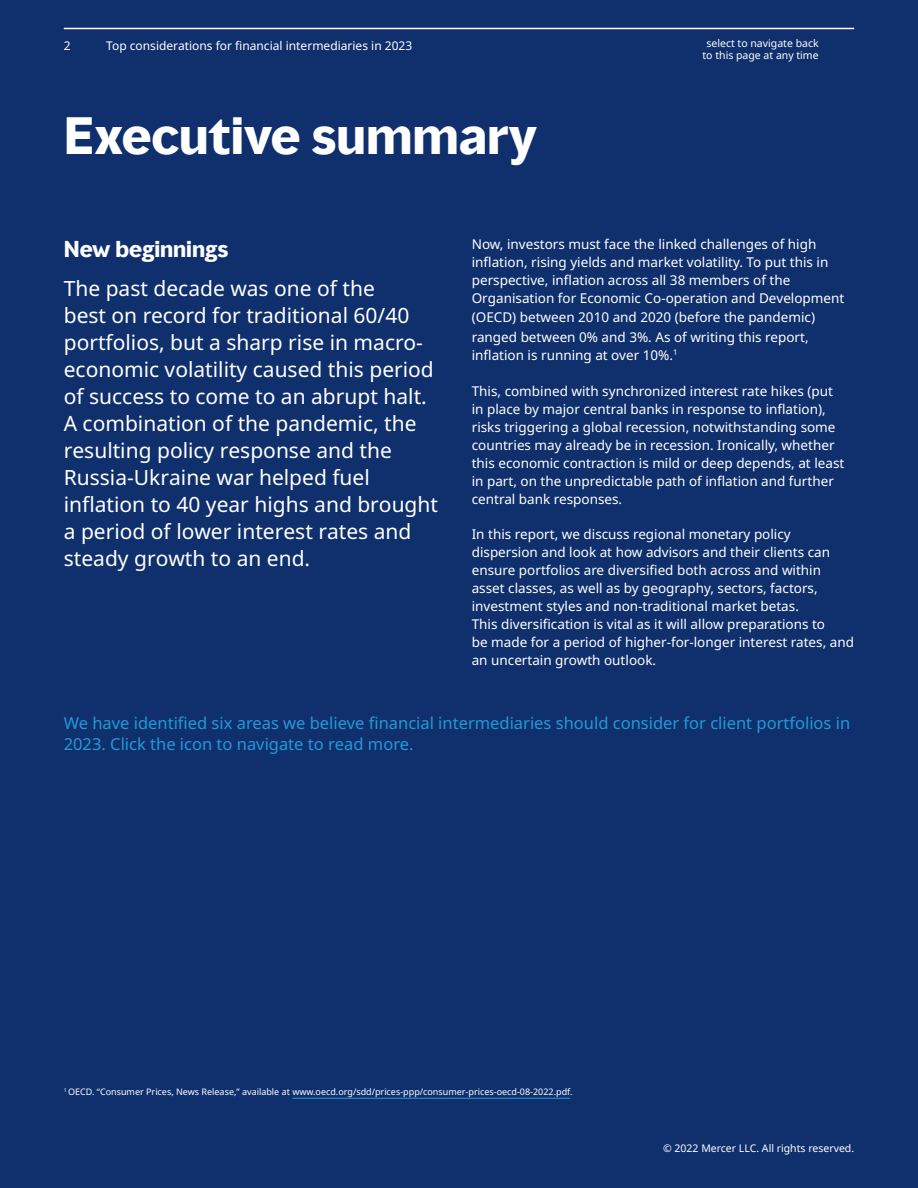
<style>
.page{position:relative;width:918px;height:1188px;background:#0f306d}
.page>*{position:absolute;margin:0;border:0;box-sizing:border-box;transform-origin:0 0}
.t1{font:700 48px "MMC Display";color:#fff}
.t2{font:21px/27px "Noto Sans";color:#fff}
.t3{font:700 21px "MMC Display";color:#fff}
.t4{font:16.5px/21px "Noto Sans";color:#239ad7}
.t5{font:13.5px/18px "Noto Sans";color:#fff}
.t6{font:12px "Noto Sans";color:#fff}
.t7{font:10.5px/12px "Noto Sans";color:#fff;text-align:center}
.t8{font:9px "Noto Sans";color:#fff}
</style>
<div class="page">
<hr style="left:64px;top:28px;width:790px;height:1px;background:#fff">
<hr style="left:292px;top:1098px;width:278px;height:1px;background:#239ad7">
<p class="t6" style="left:64px;top:37px;width:8px">2</p>
<p class="t6" style="left:106px;top:37px;width:308px">Top considerations for financial intermediaries in 2023</p>
<h1 class="t1" style="left:64px;top:105px;width:475px">Executive summary</h1>
<p class="t7" style="left:703px;top:37px;width:118px">select to navigate back to this page at any time</p>
<h2 class="t3" style="left:64px;top:235px;width:166px">New beginnings</h2>
<p class="t2" style="left:64px;top:276px;width:376px">The past decade was one of the<br>best on record for traditional 60/40 portfolios, but a sharp rise in macro&shy;economic volatility caused this period of success to come to an abrupt halt.<br>A combination of the pandemic, the resulting policy response and the Russia-Ukraine war helped fuel inflation to 40 year highs and brought a period of lower interest rates and steady growth to an end.</p>
<p class="t5" style="left:472px;top:235px;width:374px">Now, investors must face the linked challenges of high inflation, rising yields and market volatility. To put this in perspective, inflation across all 38 members of the Organisation for Economic Co-operation and Development</p>
<p class="t5" style="left:472px;top:308px;width:345px;line-height:19.6px">(OECD) between 2010 and 2020 (before the pandemic) ranged between 0% and 3%. As of writing this report,</p>
<p class="t5" style="left:472px;top:346px;width:207px">inflation is running at over 10%.<sup>1</sup></p>
<p class="t5" style="left:472px;top:382px;width:374px">This, combined with synchronized interest rate hikes (put in place by major central banks in response to inflation), risks triggering a global recession, notwithstanding some countries may already be in recession. Ironically, whether this economic contraction is mild or deep depends, at least in part, on the unpredictable path of inflation and further central bank responses.</p>
<p class="t5" style="left:472px;top:525px;width:384px">In this report, we discuss regional monetary policy dispersion and look at how advisors and their clients can ensure portfolios are diversified both across and within asset classes, as well as by geography, sectors, factors, investment styles and non-traditional market betas.<br>This diversification is vital as it will allow preparations to<br>be made for a period of higher-for-longer interest rates, and an uncertain growth outlook.</p>
<p class="t4" style="left:64px;top:713px;width:788px">We have identified six areas we believe financial intermediaries should consider for client portfolios in<br>2023. Click the icon to navigate to read more.</p>
<p class="t8" style="left:64px;top:1086px;width:510px"><sup>1</sup> OECD. “Consumer Prices, News Release,” available at www.oecd.org/sdd/prices-ppp/consumer-prices-oecd-08-2022.pdf.</p>
<p class="t7" style="left:663px;top:1143px;width:193px">© 2022 Mercer LLC. All rights reserved.</p>
</div>
